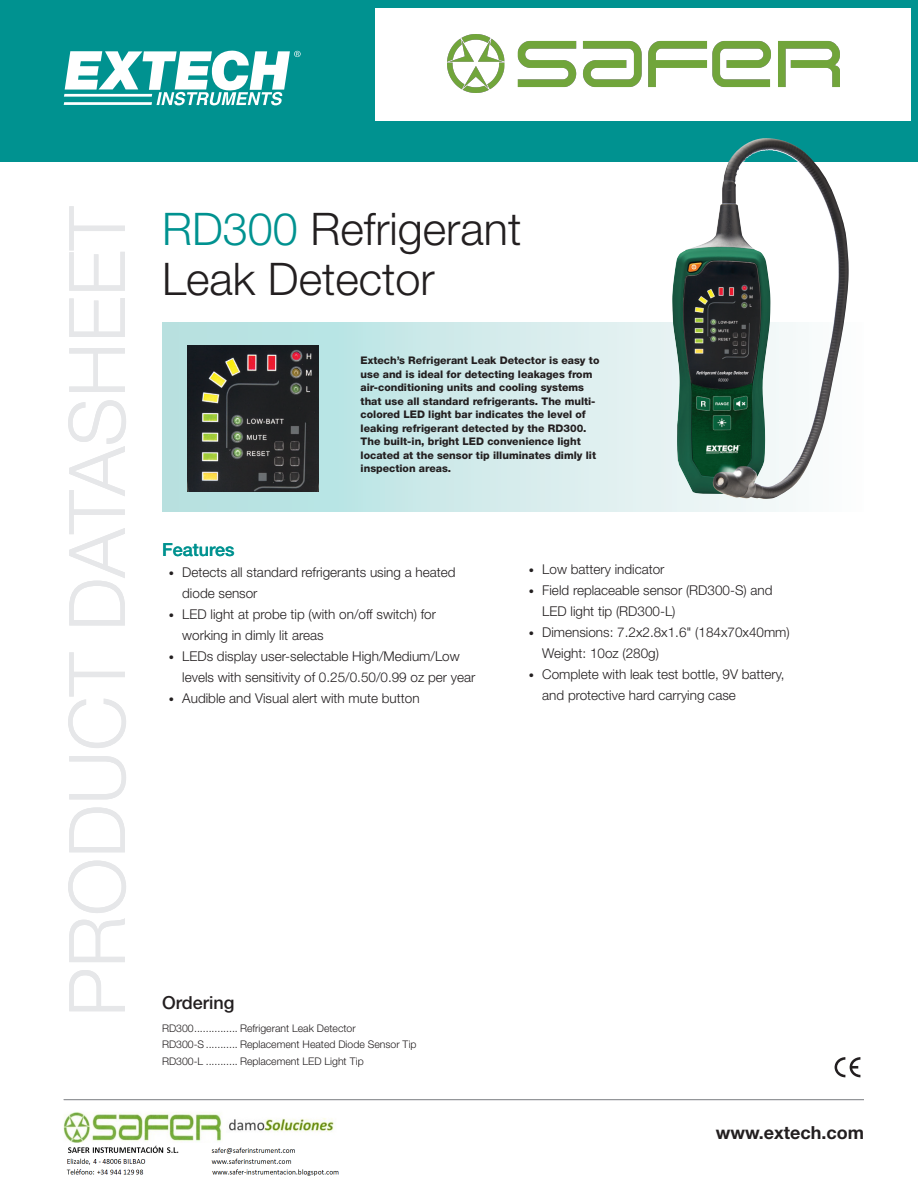
<style>
.page{position:relative;width:918px;height:1188px;background:#fff}
.page>*{position:absolute;margin:0;border:0;box-sizing:border-box;transform-origin:0 0}
.t1{font:300 78px "Helvetica Neue LT";color:#e6e7e9}
.t2{font:300 45px/49.5px "Helvetica Neue LT";color:#231f20}
.t3{font:700 18px "Helvetica Neue LT";color:#231f20}
.t4{font:500 18px "Helvetica Neue LT";color:#009290}
.t5{font:500 18px "Helvetica Neue LT";color:#231f20}
.t6{font:300 13.5px/21px "Helvetica Neue LT";color:#231f20}
.t7{font:800 10.5px/13.5px "Helvetica Neue LT";color:#231f20}
.t8{font:300 10.5px "Helvetica Neue LT";color:#231f20}
.s1{color:#009290}
.s2{font-size:10.5px}
</style>
<div class="page">
<div style="left:0;top:0;width:918px;height:162px;background:#009290"></div>
<svg style="left:64px;top:51px;width:237px;height:54px"></svg>
<hr style="left:64px;top:1099px;width:800px;height:1px;background:#939598">
<svg style="left:162px;top:323px;width:631px;height:189px;background:#cfeaea"></svg>
<img style="left:188px;top:346px;width:130px;height:146px">
<svg style="left:835px;top:1057px;width:25px;height:20px"></svg>
<img style="left:672px;top:138px;width:177px;height:361px">
<div style="left:375px;top:8px;width:536px;height:112px;background:#fff"></div>
<img style="left:448px;top:35px;width:391px;height:57px">
<img style="left:63px;top:1111px;width:276px;height:65px">
<p class="t1" style="left:50px;top:1017px;width:812px;rotate:-90deg">PRODUCT DATASHEET</p>
<p class="t2" style="left:162px;top:204px;width:361px"><span class="s1">RD300</span> Refrigerant<br>Leak Detector</p>
<p class="t7" style="left:361px;top:354px;width:240px">Extech’s Refrigerant Leak Detector is easy to use and is ideal for detecting leakages from air-conditioning units and cooling systems that use all standard refrigerants. The multi&shy;colored LED light bar indicates the level of leaking refrigerant detected by the RD300.<br>The built-in, bright LED convenience light located at the sensor tip illuminates dimly lit inspection areas.</p>
<p class="t4" style="left:162px;top:539px;width:74px">Features</p>
<p class="t6" style="left:182px;top:561px;width:275px;text-indent:-14px"><span class="s2">•</span> Detects all standard refrigerants using a heated diode sensor</p>
<p class="t6" style="left:182px;top:603px;width:255px;text-indent:-14px"><span class="s2">•</span> LED light at probe tip (with on/off switch) for working in dimly lit areas</p>
<p class="t6" style="left:182px;top:645px;width:295px;text-indent:-14px"><span class="s2">•</span> LEDs display user-selectable High/Medium/Low levels with sensitivity of 0.25/0.50/0.99 oz per year</p>
<p class="t6" style="left:169px;top:687px;width:252px"><span class="s2">•</span> Audible and Visual alert with mute button</p>
<p class="t6" style="left:529px;top:558px;width:137px"><span class="s2">•</span> Low battery indicator</p>
<p class="t6" style="left:542px;top:579px;width:232px;text-indent:-14px"><span class="s2">•</span> Field replaceable sensor (RD300-S) and<br>LED light tip (RD300-L)</p>
<p class="t6" style="left:542px;top:621px;width:249px;text-indent:-14px"><span class="s2">•</span> Dimensions: 7.2x2.8x1.6" (184x70x40mm)<br>Weight: 10oz (280g)</p>
<p class="t6" style="left:542px;top:663px;width:244px;text-indent:-14px"><span class="s2">•</span> Complete with leak test bottle, 9V battery, and protective hard carrying case</p>
<p class="t5" style="left:162px;top:992px;width:74px">Ordering</p>
<p class="t8" style="left:162px;top:1022px;width:195px">RD300............... Refrigerant Leak Detector</p>
<p class="t8" style="left:162px;top:1038px;width:256px">RD300-S........... Replacement Heated Diode Sensor Tip</p>
<p class="t8" style="left:162px;top:1055px;width:203px">RD300-L ........... Replacement LED Light Tip</p>
<p class="t3" style="left:716px;top:1122px;width:150px">www.extech.com</p>
</div>
